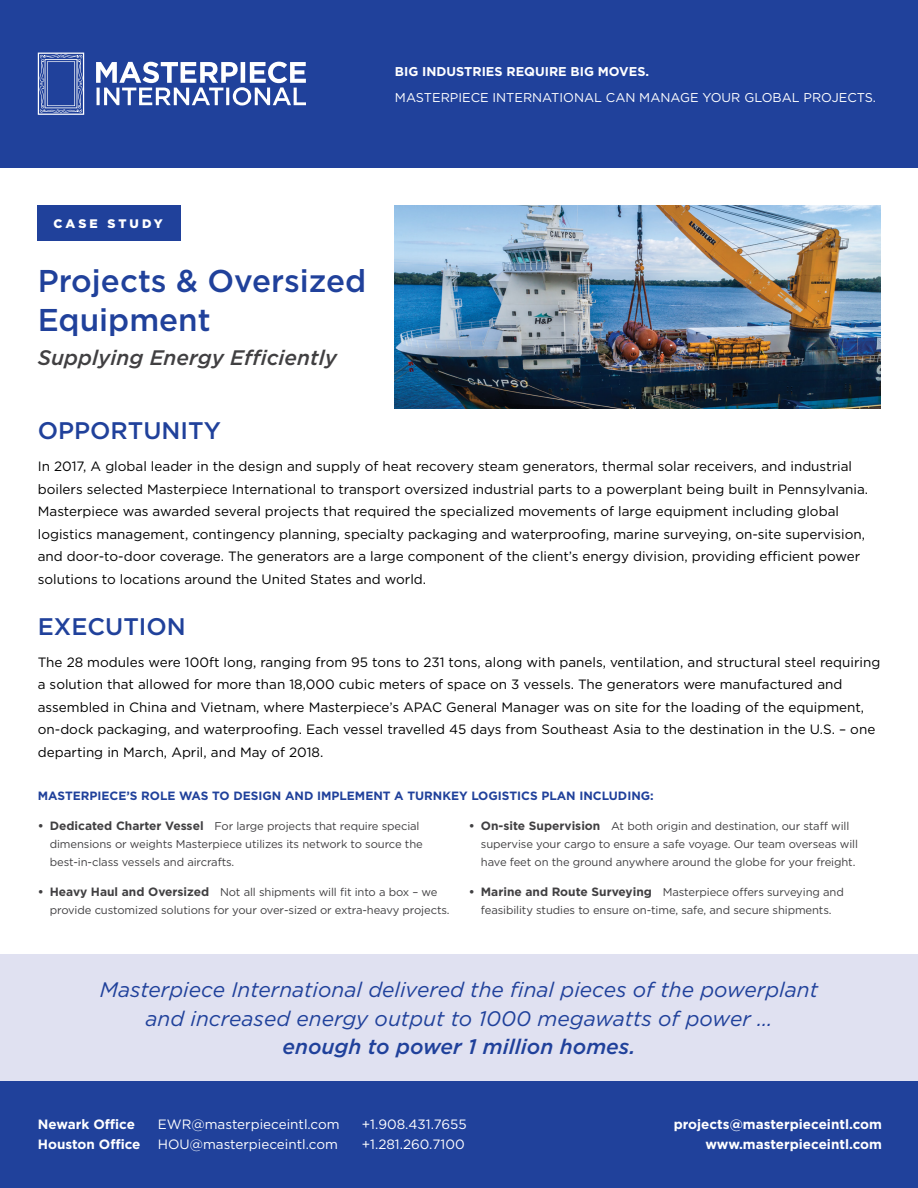
<style>
.page{position:relative;width:918px;height:1188px;background:#fff}
.page>*{position:absolute;margin:0;border:0;box-sizing:border-box;transform-origin:0 0}
.t1{font:500 31.5px/39px "Gotham";color:#20419b}
.t2{font:500 24px "Gotham";color:#20419b}
.t3{font:italic 21px/28.5px "Gotham";color:#20419b;text-align:center}
.t4{font:italic 500 21px "Gotham";color:#20419b}
.t5{font:italic 500 21px "Gotham";color:#414042}
.t6{font:13.5px/22.5px "Gotham";color:#000}
.t7{font:700 13.5px/19.5px "Gotham";color:#fff;text-align:right}
.t8{font:13.5px "Gotham";color:#fff}
.t9{font:12.75px "Gotham";color:#fff}
.t10{font:700 12.75px "Gotham";color:#fff}
.t11{font:900 12.3px "Gotham";letter-spacing:.245em;color:#fff}
.t12{font:700 12px "Gotham";color:#20419b}
.t13{font:11.25px/18px "Gotham";letter-spacing:-.01em;color:#414042}
.s1{font-weight:700;font-size:12px}
</style>
<div class="page">
<div style="left:0;top:954px;width:918px;height:128px;background:#e0e1f1"></div>
<div style="left:0;top:0;width:918px;height:167px;background:#20419b"></div>
<div style="left:38px;top:206px;width:143px;height:35px;background:#20419b"></div>
<div style="left:0;top:1082px;width:918px;height:106px;background:#20419b"></div>
<img style="left:395px;top:205px;width:485px;height:203px">
<svg style="left:96px;top:62px;width:210px;height:44px"></svg>
<svg style="left:38px;top:53px;width:46px;height:62px"></svg>
<p class="t10" style="left:395px;top:63px;width:256px">BIG INDUSTRIES REQUIRE BIG MOVES.</p>
<p class="t9" style="left:395px;top:89px;width:483px">MASTERPIECE INTERNATIONAL CAN MANAGE YOUR GLOBAL PROJECTS.</p>
<p class="t11" style="left:54px;top:215px;width:111px">CASE STUDY</p>
<h1 class="t1" style="left:38px;top:261px;width:330px">Projects &amp; Oversized<br>Equipment</h1>
<h3 class="t5" style="left:38px;top:344px;width:301px">Supplying Energy Efficiently</h3>
<h2 class="t2" style="left:38px;top:415px;width:185px">OPPORTUNITY</h2>
<p class="t6" style="left:38px;top:455px;width:832px">In 2017, A global leader in the design and supply of heat recovery steam generators, thermal solar receivers, and industrial boilers selected Masterpiece International to transport oversized industrial parts to a powerplant being built in Pennsylvania.<br>Masterpiece was awarded several projects that required the specialized movements of large equipment including global logistics management, contingency planning, specialty packaging and waterproofing, marine surveying, on-site supervision, and door-to-door coverage. The generators are a large component of the client’s energy division, providing efficient power solutions to locations around the United States and world.</p>
<h2 class="t2" style="left:38px;top:611px;width:150px">EXECUTION</h2>
<p class="t6" style="left:38px;top:650px;width:844px">The 28 modules were 100ft long, ranging from 95 tons to 231 tons, along with panels, ventilation, and structural steel requiring a solution that allowed for more than 18,000 cubic meters of space on 3 vessels. The generators were manufactured and assembled in China and Vietnam, where Masterpiece’s APAC General Manager was on site for the loading of the equipment, on-dock packaging, and waterproofing. Each vessel travelled 45 days from Southeast Asia to the destination in the U.S. – one departing in March, April, and May of 2018.</p>
<p class="t12" style="left:38px;top:788px;width:618px">MASTERPIECE’S ROLE WAS TO DESIGN AND IMPLEMENT A TURNKEY LOGISTICS PLAN INCLUDING:</p>
<p class="t13" style="left:50px;top:817px;width:375px;text-indent:-12px"><span class="s1">• Dedicated Charter Vessel</span> For large projects that require special dimensions or weights Masterpiece utilizes its network to source the best-in-class vessels and aircrafts.</p>
<p class="t13" style="left:50px;top:883px;width:401px;text-indent:-12px"><span class="s1">• Heavy Haul and Oversized</span> Not all shipments will fit into a box – we provide customized solutions for your over-sized or extra-heavy projects.</p>
<p class="t13" style="left:481px;top:817px;width:379px;text-indent:-12px"><span class="s1">• On-site Supervision</span> At both origin and destination, our staff will supervise your cargo to ensure a safe voyage. Our team overseas will have feet on the ground anywhere around the globe for your freight.</p>
<p class="t13" style="left:469px;top:883px;width:376px;text-align:center"><span class="s1">• Marine and Route Surveying</span> Masterpiece offers surveying and feasibility studies to ensure on-time, safe, and secure shipments.</p>
<h3 class="t3" style="left:100px;top:975px;width:720px">Masterpiece International delivered the final pieces of the powerplant and increased energy output to 1000 megawatts of power …</h3>
<h3 class="t4" style="left:282px;top:1033px;width:355px">enough to power 1 million homes.</h3>
<p class="t7" style="left:38px;top:1115px;width:99px">Newark Office</p>
<p class="t8" style="left:158px;top:1116px;width:183px">EWR@masterpieceintl.com</p>
<p class="t8" style="left:362px;top:1116px;width:107px">+1.908.431.7655</p>
<p class="t7" style="left:38px;top:1134px;width:104px">Houston Office</p>
<p class="t8" style="left:158px;top:1136px;width:182px">HOU@masterpieceintl.com</p>
<p class="t8" style="left:362px;top:1136px;width:104px">+1.281.260.7100</p>
<p class="t7" style="left:674px;top:1115px;width:210px">projects@masterpieceintl.com www.masterpieceintl.com</p>
</div>
